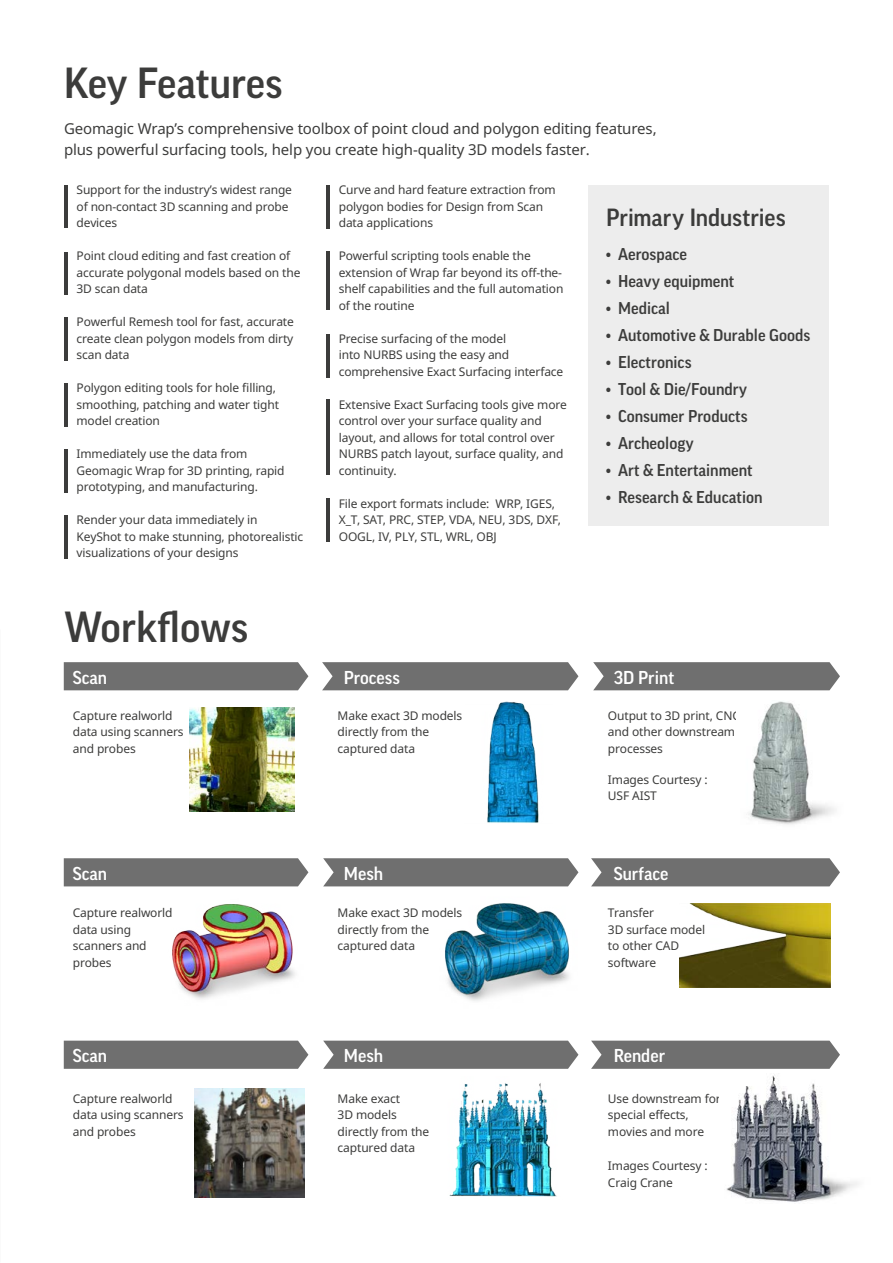
<style>
.page{position:relative;width:893px;height:1263px;background:#fff}
.page>*{position:absolute;margin:0;border:0;box-sizing:border-box;transform-origin:0 0}
.t1{font:500 42px "Good Pro";color:#3c3c3b}
.t2{font:500 24px "Good Pro";letter-spacing:-.005em;color:#3c3c3b}
.t3{font:500 18px "Good Pro";color:#fff}
.t4{font:500 16.5px "Good Pro";color:#3c3c3b}
.t5{font:15px/21px "Noto Sans";letter-spacing:-.01em;color:#3c3c3b}
.t6{font:12px/16.5px "Noto Sans";letter-spacing:-.01em;color:#3c3c3b}
</style>
<div class="page">
<div style="left:589px;top:185px;width:240px;height:341px;background:#ededed"></div>
<div style="left:64px;top:662px;width:244px;height:28px;background:#6f6f6f"></div>
<svg style="left:322px;top:662px;width:256px;height:28px;background:#757575"></svg>
<svg style="left:593px;top:662px;width:247px;height:28px;background:#767676"></svg>
<div style="left:64px;top:858px;width:244px;height:28px;background:#6f6f6f"></div>
<div style="left:64px;top:1041px;width:244px;height:28px;background:#6f6f6f"></div>
<svg style="left:323px;top:858px;width:255px;height:28px;background:#767676"></svg>
<svg style="left:323px;top:1041px;width:255px;height:28px;background:#757575"></svg>
<svg style="left:591px;top:858px;width:249px;height:28px;background:#767676"></svg>
<svg style="left:591px;top:1041px;width:249px;height:28px;background:#757575"></svg>
<img style="left:190px;top:707px;width:104px;height:105px">
<img style="left:445px;top:903px;width:124px;height:98px">
<img style="left:680px;top:903px;width:150px;height:85px">
<img style="left:449px;top:1083px;width:108px;height:114px">
<img style="left:748px;top:701px;width:87px;height:124px">
<img style="left:194px;top:1089px;width:111px;height:108px">
<img style="left:726px;top:1074px;width:132px;height:128px">
<img style="left:487px;top:701px;width:52px;height:122px">
<img style="left:172px;top:904px;width:123px;height:95px">
<hr style="left:64px;top:185px;width:3px;height:43px;background:#3c3c3b">
<hr style="left:327px;top:185px;width:3px;height:43px;background:#3c3c3b">
<hr style="left:64px;top:253px;width:3px;height:42px;background:#3c3c3b">
<hr style="left:327px;top:252px;width:3px;height:58px;background:#3c3c3b">
<hr style="left:64px;top:318px;width:3px;height:43px;background:#3c3c3b">
<hr style="left:64px;top:383px;width:3px;height:43px;background:#3c3c3b">
<hr style="left:327px;top:334px;width:3px;height:43px;background:#3c3c3b">
<hr style="left:64px;top:450px;width:3px;height:43px;background:#3c3c3b">
<hr style="left:327px;top:400px;width:3px;height:75px;background:#3c3c3b">
<hr style="left:64px;top:515px;width:3px;height:44px;background:#3c3c3b">
<hr style="left:327px;top:498px;width:3px;height:43px;background:#3c3c3b">
<h1 class="t1" style="left:64px;top:59px;width:220px">Key Features</h1>
<p class="t5" style="left:64px;top:117px;width:594px">Geomagic Wrap’s comprehensive toolbox of point cloud and polygon editing features, plus powerful surfacing tools, help you create high-quality 3D models faster.</p>
<p class="t6" style="left:77px;top:181px;width:217px">Support for the industry’s widest range of non-contact 3D scanning and probe devices</p>
<p class="t6" style="left:77px;top:247px;width:225px">Point cloud editing and fast creation of accurate polygonal models based on the<br>3D scan data</p>
<p class="t6" style="left:77px;top:313px;width:219px;text-align:justify">Powerful Remesh tool for fast, accurate create clean polygon models from dirty scan data</p>
<p class="t6" style="left:77px;top:379px;width:204px">Polygon editing tools for hole filling, smoothing, patching and water tight model creation</p>
<p class="t6" style="left:77px;top:445px;width:210px">Immediately use the data from<br>Geomagic Wrap for 3D printing, rapid prototyping, and manufacturing.</p>
<p class="t6" style="left:77px;top:511px;width:228px">Render your data immediately in<br>KeyShot to make stunning, photorealistic visualizations of your designs</p>
<h1 class="t1" style="left:64px;top:603px;width:186px">Workflows</h1>
<p class="t6" style="left:339px;top:181px;width:219px">Curve and hard feature extraction from polygon bodies for Design from Scan data applications</p>
<p class="t6" style="left:339px;top:247px;width:226px">Powerful scripting tools enable the extension of Wrap far beyond its off-the&shy;shelf capabilities and the full automation of the routine</p>
<p class="t6" style="left:339px;top:330px;width:226px">Precise surfacing of the model<br>into NURBS using the easy and comprehensive Exact Surfacing interface</p>
<p class="t6" style="left:339px;top:396px;width:230px">Extensive Exact Surfacing tools give more control over your surface quality and layout, and allows for total control over NURBS patch layout, surface quality, and continuity.</p>
<p class="t6" style="left:339px;top:495px;width:224px">File export formats include: WRP, IGES,<br>X_T, SAT, PRC, STEP, VDA, NEU, 3DS, DXF,<br>OOGL, IV, PLY, STL, WRL, OBJ</p>
<h2 class="t2" style="left:606px;top:204px;width:181px">Primary Industries</h2>
<h3 class="t4" style="left:606px;top:244px;width:83px">• Aerospace</h3>
<h3 class="t4" style="left:606px;top:271px;width:130px">• Heavy equipment</h3>
<h3 class="t4" style="left:606px;top:298px;width:65px">• Medical</h3>
<h3 class="t4" style="left:606px;top:325px;width:206px">• Automotive &amp; Durable Goods</h3>
<h3 class="t4" style="left:606px;top:352px;width:87px">• Electronics</h3>
<h3 class="t4" style="left:606px;top:379px;width:143px">• Tool &amp; Die/Foundry</h3>
<h3 class="t4" style="left:606px;top:406px;width:143px">• Consumer Products</h3>
<h3 class="t4" style="left:606px;top:433px;width:89px">• Archeology</h3>
<h3 class="t4" style="left:606px;top:460px;width:148px">• Art &amp; Entertainment</h3>
<h3 class="t4" style="left:606px;top:487px;width:158px">• Research &amp; Education</h3>
<h3 class="t3" style="left:73px;top:667px;width:36px">Scan</h3>
<h3 class="t3" style="left:344px;top:667px;width:57px">Process</h3>
<h3 class="t3" style="left:614px;top:667px;width:62px">3D Print</h3>
<p class="t6" style="left:73px;top:707px;width:112px">Capture realworld data using scanners and probes</p>
<p class="t6" style="left:338px;top:707px;width:126px">Make exact 3D models directly from the captured data</p>
<p class="t6" style="left:608px;top:707px;width:133px">Output to 3D print, CNC and other downstream processes</p>
<h3 class="t3" style="left:73px;top:863px;width:36px">Scan</h3>
<p class="t6" style="left:608px;top:771px;width:101px">Images Courtesy :<br>USF AIST</p>
<h3 class="t3" style="left:344px;top:863px;width:41px">Mesh</h3>
<h3 class="t3" style="left:614px;top:863px;width:56px">Surface</h3>
<p class="t6" style="left:73px;top:904px;width:101px">Capture realworld data using scanners and probes</p>
<p class="t6" style="left:338px;top:904px;width:126px">Make exact 3D models directly from the captured data</p>
<h3 class="t3" style="left:73px;top:1046px;width:36px">Scan</h3>
<h3 class="t3" style="left:344px;top:1046px;width:41px">Mesh</h3>
<p class="t6" style="left:608px;top:904px;width:99px">Transfer<br>3D surface model to other CAD software</p>
<h3 class="t3" style="left:614px;top:1046px;width:53px">Render</h3>
<p class="t6" style="left:73px;top:1090px;width:112px">Capture realworld data using scanners and probes</p>
<p class="t6" style="left:338px;top:1090px;width:93px">Make exact<br>3D models directly from the captured data</p>
<p class="t6" style="left:608px;top:1090px;width:114px">Use downstream for special effects, movies and more</p>
<p class="t6" style="left:608px;top:1157px;width:101px">Images Courtesy :<br>Craig Crane</p>
</div>
